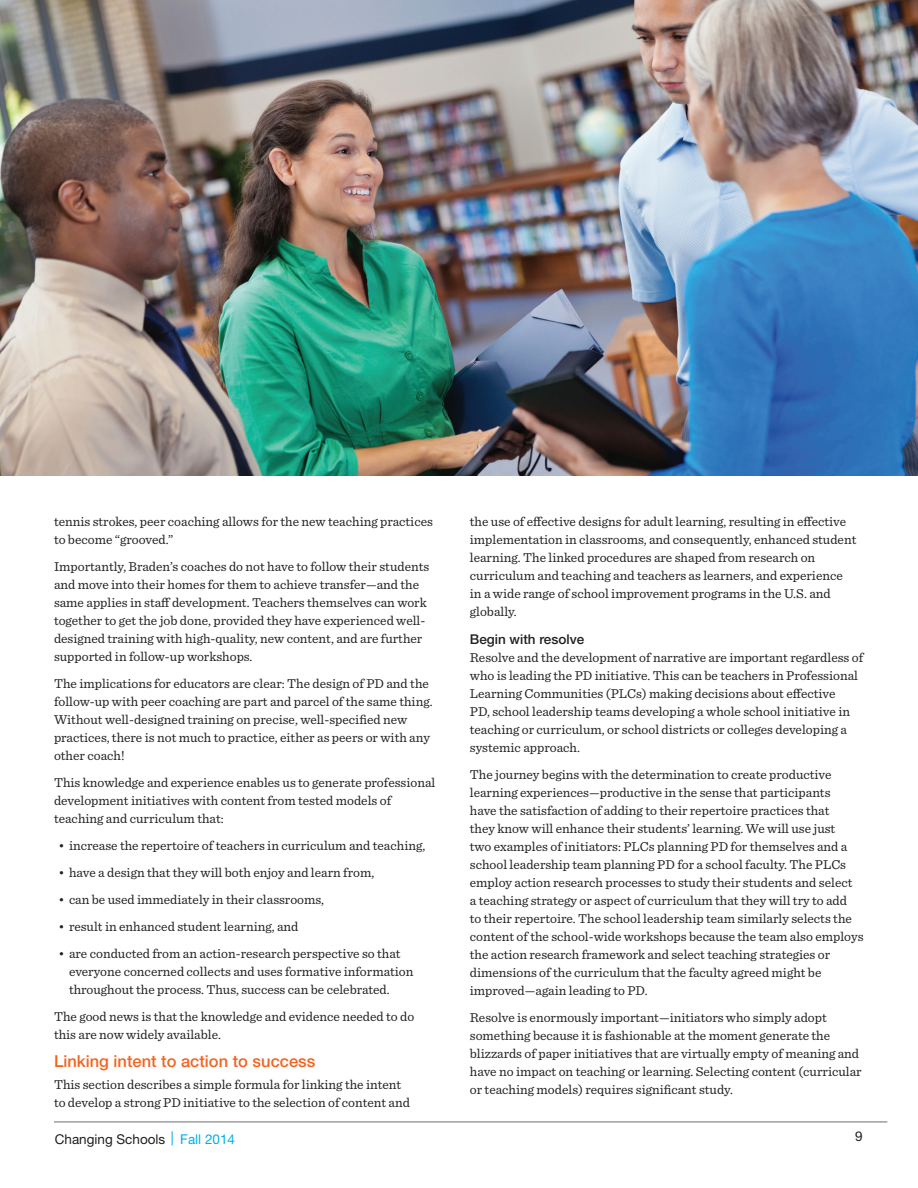
<style>
.page{position:relative;width:918px;height:1188px;background:#fff}
.page>*{position:absolute;margin:0;border:0;box-sizing:border-box;transform-origin:0 0}
.t1{font:500 16.5px "Helvetica Neue";color:#f36421}
.t2{font:13.5px/18px "Sentinel";color:#231f20}
.t3{font:13.5px "Helvetica Neue";color:#231f20}
.t4{font:500 13.5px "Helvetica Neue";color:#231f20}
.s1{color:#00aeef}
</style>
<div class="page">
<hr style="left:54px;top:1122px;width:833px;height:1px;background:#6c6d70">
<svg style="left:172px;top:1131px;width:1px;height:15px"></svg>
<img style="left:0;top:0;width:918px;height:475px">
<p class="t2" style="left:54px;top:512px;width:381px">tennis strokes, peer coaching allows for the new teaching practices to become “grooved.”</p>
<p class="t2" style="left:54px;top:557px;width:377px">Importantly, Braden’s coaches do not have to follow their students and move into their homes for them to achieve transfer—and the same applies in staff development. Teachers themselves can work together to get the job done, provided they have experienced well&shy;designed training with high-quality, new content, and are further supported in follow-up workshops.</p>
<p class="t2" style="left:54px;top:674px;width:380px">The implications for educators are clear: The design of PD and the follow-up with peer coaching are part and parcel of the same thing.<br>Without well-designed training on precise, well-specified new practices, there is not much to practice, either as peers or with any other coach!</p>
<p class="t2" style="left:54px;top:773px;width:383px">This knowledge and experience enables us to generate professional development initiatives with content from tested models of teaching and curriculum that:</p>
<p class="t2" style="left:58px;top:836px;width:368px">• increase the repertoire of teachers in curriculum and teaching,</p>
<p class="t2" style="left:58px;top:863px;width:317px">• have a design that they will both enjoy and learn from,</p>
<p class="t2" style="left:58px;top:890px;width:267px">• can be used immediately in their classrooms,</p>
<p class="t2" style="left:58px;top:917px;width:241px">• result in enhanced student learning, and</p>
<p class="t2" style="left:69px;top:944px;width:346px;text-indent:-10px">• are conducted from an action-research perspective so that everyone concerned collects and uses formative information throughout the process. Thus, success can be celebrated.</p>
<p class="t2" style="left:54px;top:1007px;width:362px">The good news is that the knowledge and evidence needed to do this are now widely available.</p>
<p class="t1" style="left:54px;top:1052px;width:263px">Linking intent to action to success</p>
<p class="t2" style="left:54px;top:1075px;width:358px">This section describes a simple formula for linking the intent to develop a strong PD initiative to the selection of content and</p>
<p class="t2" style="left:470px;top:512px;width:388px">the use of effective designs for adult learning, resulting in effective implementation in classrooms, and consequently, enhanced student learning. The linked procedures are shaped from research on curriculum and teaching and teachers as learners, and experience in a wide range of school improvement programs in the U.S. and globally.</p>
<p class="t4" style="left:470px;top:632px;width:116px">Begin with resolve</p>
<p class="t2" style="left:470px;top:648px;width:395px">Resolve and the development of narrative are important regardless of who is leading the PD initiative. This can be teachers in Professional Learning Communities (PLCs) making decisions about effective<br>PD, school leadership teams developing a whole school initiative in teaching or curriculum, or school districts or colleges developing a systemic approach.</p>
<p class="t2" style="left:470px;top:765px;width:395px">The journey begins with the determination to create productive learning experiences—productive in the sense that participants<br>have the satisfaction of adding to their repertoire practices that<br>they know will enhance their students’ learning. We will use just<br>two examples of initiators: PLCs planning PD for themselves and a school leadership team planning PD for a school faculty. The PLCs employ action research processes to study their students and select<br>a teaching strategy or aspect of curriculum that they will try to add<br>to their repertoire. The school leadership team similarly selects the content of the school-wide workshops because the team also employs the action research framework and select teaching strategies or dimensions of the curriculum that the faculty agreed might be improved—again leading to PD.</p>
<p class="t2" style="left:470px;top:1008px;width:393px">Resolve is enormously important—initiators who simply adopt something because it is fashionable at the moment generate the blizzards of paper initiatives that are virtually empty of meaning and have no impact on teaching or learning. Selecting content (curricular or teaching models) requires significant study.</p>
<p class="t3" style="left:55px;top:1131px;width:182px">Changing Schools <span class="s1">Fall 2014</span></p>
<p class="t3" style="left:855px;top:1128px;width:9px">9</p>
</div>
